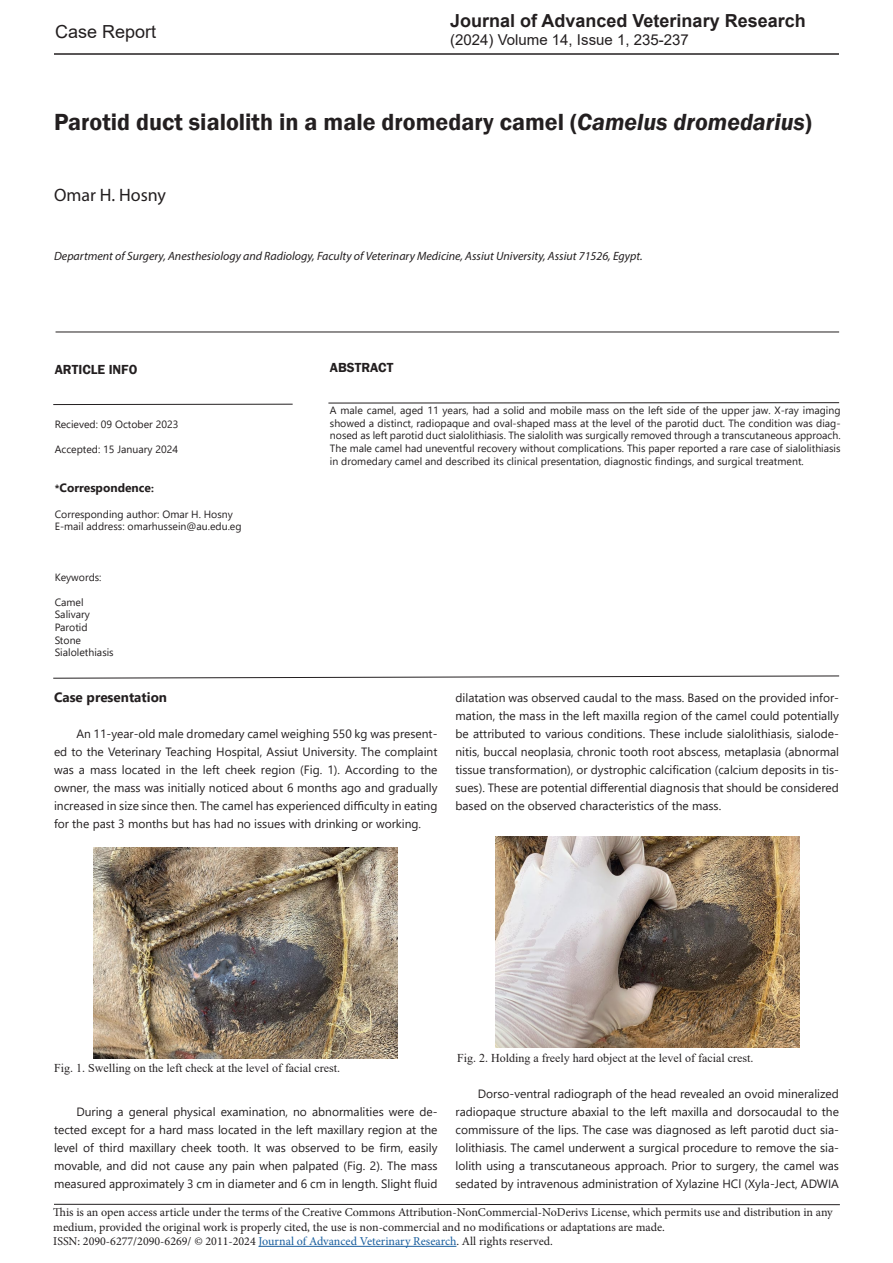
<style>
.page{position:relative;width:893px;height:1263px;background:#fff}
.page>*{position:absolute;margin:0;border:0;box-sizing:border-box;transform-origin:0 0}
.t1{font:600 24px "Franklin Gothic";color:#231f20}
.t2{font:700 18px "Arial";color:#231f20}
.t3{font:18px "Myriad Pro";color:#231f20}
.t4{font:18px "Arial";color:#231f20}
.t5{font:15px "Arial";color:#231f20}
.t6{font:600 13.5px "Franklin Gothic";color:#231f20}
.t7{font:700 13.5px "Segoe UI";color:#231f20}
.t8{font:12px/18px "Segoe UI";color:#231f20;text-align:justify}
.t9{font:12px/14.4px "Minion Pro";color:#231f20}
.t10{font:italic 12px "Myriad Pro";color:#231f20}
.t11{font:12px "Times New Roman";color:#231f20}
.t12{font:700 12px "Segoe UI";color:#231f20}
.t13{font:10.5px/12.6px "Segoe UI";color:#231f20;text-align:justify}
.s1{font-style:italic}
.s2{font-size:10.5px}
.s3{color:#175d9e}
</style>
<div class="page">
<hr style="left:54px;top:53px;width:785px;height:2px;background:#231f20">
<hr style="left:259px;top:1246px;width:197px;height:1px;background:#175d9e">
<hr style="left:54px;top:1204px;width:786px;height:1px;background:#231f20">
<hr style="left:56px;top:332px;width:783px;height:1px;background:#231f20">
<hr style="left:53px;top:404px;width:240px;height:1px;background:#231f20">
<hr style="left:328px;top:402px;width:511px;height:1px;background:#231f20">
<svg style="left:53px;top:675px;width:786px;height:3px"></svg>
<img style="left:94px;top:848px;width:304px;height:211px">
<img style="left:495px;top:836px;width:304px;height:211px">
<p class="t4" style="left:55px;top:20px;width:103px">Case Report</p>
<p class="t2" style="left:450px;top:8px;width:357px">Journal of Advanced Veterinary Research</p>
<p class="t5" style="left:450px;top:30px;width:240px">(2024) Volume 14, Issue 1, 235-237</p>
<p class="t1" style="left:54px;top:107px;width:759px">Parotid duct sialolith in a male dromedary camel (<span class="s1">Camelus dromedarius</span>)</p>
<p class="t3" style="left:54px;top:184px;width:114px">Omar H. Hosny</p>
<p class="t10" style="left:54px;top:248px;width:590px">Department of Surgery, Anesthesiology and Radiology, Faculty of Veterinary Medicine, Assiut University, Assiut 71526, Egypt.</p>
<p class="t6" style="left:55px;top:361px;width:84px">ARTICLE INFO</p>
<p class="t6" style="left:330px;top:359px;width:65px">ABSTRACT</p>
<p class="t13" style="left:330px;top:403px;width:512px">A male camel, aged 11 years, had a solid and mobile mass on the left side of the upper jaw. X-ray imaging showed a distinct, radiopaque and oval-shaped mass at the level of the parotid duct. The condition was diag&shy;nosed as left parotid duct sialolithiasis. The sialolith was surgically removed through a transcutaneous approach.<br>The male camel had uneventful recovery without complications. This paper reported a rare case of sialolithiasis in dromedary camel and described its clinical presentation, diagnostic findings, and surgical treatment.</p>
<p class="t13" style="left:55px;top:417px;width:125px">Recieved: 09 October 2023</p>
<p class="t13" style="left:55px;top:442px;width:125px">Accepted: 15 January 2024</p>
<p class="t12" style="left:55px;top:477px;width:101px"><span class="s2">*</span>Correspondence<span class="s2">:</span></p>
<p class="t13" style="left:55px;top:507px;width:180px">Corresponding author: Omar H. Hosny</p>
<p class="t13" style="left:55px;top:519px;width:188px">E-mail address: omarhussein@au.edu.eg</p>
<p class="t13" style="left:55px;top:570px;width:48px">Keywords:</p>
<p class="t13" style="left:55px;top:595px;width:30px">Camel</p>
<p class="t13" style="left:55px;top:607px;width:37px">Salivary</p>
<p class="t13" style="left:55px;top:620px;width:34px">Parotid</p>
<p class="t13" style="left:55px;top:633px;width:28px">Stone</p>
<p class="t13" style="left:55px;top:645px;width:61px">Sialolethiasis</p>
<p class="t7" style="left:54px;top:684px;width:115px">Case presentation</p>
<p class="t8" style="left:54px;top:724px;width:385px;text-indent:22px">An 11-year-old male dromedary camel weighing 550 kg was present&shy;ed to the Veterinary Teaching Hospital, Assiut University. The complaint was a mass located in the left cheek region (Fig. 1). According to the owner, the mass was initially noticed about 6 months ago and gradually increased in size since then. The camel has experienced difficulty in eating for the past 3 months but has had no issues with drinking or working.</p>
<p class="t8" style="left:455px;top:688px;width:385px">dilatation was observed caudal to the mass. Based on the provided infor&shy;mation, the mass in the left maxilla region of the camel could potentially be attributed to various conditions. These include sialolithiasis, sialode&shy;nitis, buccal neoplasia, chronic tooth root abscess, metaplasia (abnormal tissue transformation), or dystrophic calcification (calcium deposits in tis&shy;sues). These are potential differential diagnosis that should be considered based on the observed characteristics of the mass.</p>
<p class="t11" style="left:54px;top:1060px;width:288px">Fig. 1. Swelling on the left check at the level of facial crest.</p>
<p class="t11" style="left:457px;top:1050px;width:298px">Fig. 2. Holding a freely hard object at the level of facial crest.</p>
<p class="t8" style="left:455px;top:1084px;width:385px;text-indent:22px">Dorso-ventral radiograph of the head revealed an ovoid mineralized radiopaque structure abaxial to the left maxilla and dorsocaudal to the commissure of the lips. The case was diagnosed as left parotid duct sia&shy;lolithiasis. The camel underwent a surgical procedure to remove the sia&shy;lolith using a transcutaneous approach. Prior to surgery, the camel was sedated by intravenous administration of Xylazine HCl (Xyla-Ject, ADWIA</p>
<p class="t9" style="left:53px;top:1205px;width:781px">This is an open access article under the terms of the Creative Commons Attribution-NonCommercial-NoDerivs License, which permits use and distribution in any medium, provided the original work is properly cited, the use is non-commercial and no modifications or adaptations are made.</p>
<p class="t9" style="left:53px;top:1234px;width:501px">ISSN: 2090-6277/2090-6269/ © 2011-2024 <span class="s3">Journal of Advanced Veterinary Research</span>. All rights reserved.</p>
<p class="t8" style="left:54px;top:1102px;width:385px;text-indent:22px">During a general physical examination, no abnormalities were de&shy;tected except for a hard mass located in the left maxillary region at the level of third maxillary cheek tooth. It was observed to be firm, easily movable, and did not cause any pain when palpated (Fig. 2). The mass measured approximately 3 cm in diameter and 6 cm in length. Slight fluid</p>
</div>
